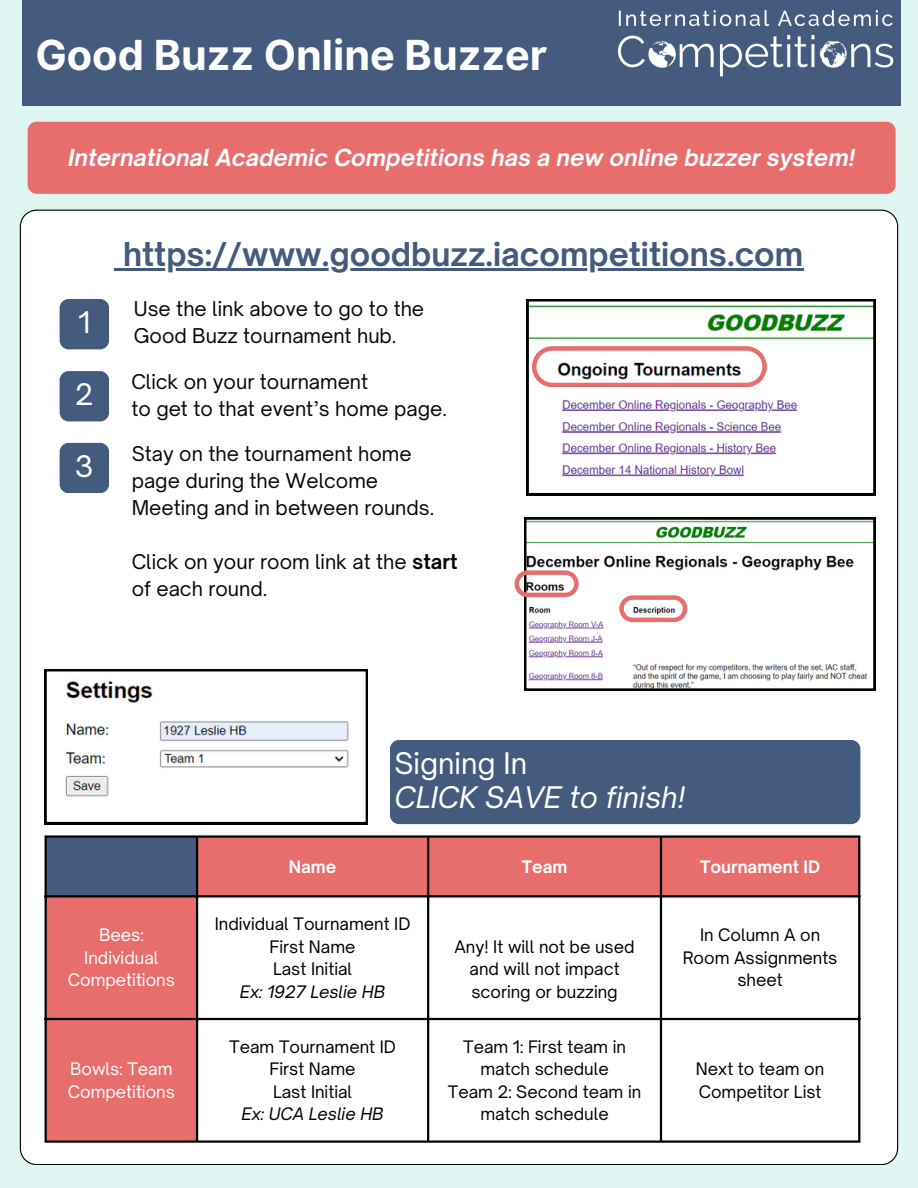
<style>
.page{position:relative;width:918px;height:1188px;background:#dff6f3}
.page>*{position:absolute;margin:0;border:0;box-sizing:border-box;transform-origin:0 0}
.t1{font:700 41.4px "Inter";color:#fff}
.t2{font:700 31.5px "Open Sauce One";color:#445b7e}
.t3{font:italic 28.5px/33.8px "Open Sauce One";color:#fff}
.t4{font:28.5px "Open Sauce One";color:#fff}
.t5{font:italic 700 22.5px "Open Sauce One";color:#fff}
.t6{font:19.5px/27px "Open Sauce One";color:#050709}
.t7{font:16.5px/22.5px "Open Sauce One";color:#000;text-align:center}
.t8{font:16.5px/22.5px "Open Sauce One";color:#fff;text-align:center}
.t9{font:italic 16.5px "Open Sauce One";color:#000}
.t10{font:700 16.5px "Open Sauce One";color:#fff}
.s1{font-weight:700}
.s2{font-style:normal}
</style>
<div class="page">
<div style="left:22px;top:0;width:879px;height:106px;background:#445b7e"></div>
<div style="left:20px;top:210px;width:878px;height:955px;background:#fff"></div>
<div style="left:28px;top:122px;width:868px;height:72px;background:#e76e6c;border-radius:9px"></div>
<img style="left:617px;top:10px;width:277px;height:67px">
<div style="left:60px;top:299px;width:49px;height:50px;background:#445b7e;border-radius:9px"></div>
<svg style="left:527px;top:299px;width:348px;height:196px;background:#e1e3e4"></svg>
<svg style="left:532px;top:346px;width:235px;height:41px;background:#e2c6c5"></svg>
<svg style="left:524px;top:518px;width:351px;height:173px;background:#e4e6e5"></svg>
<svg style="left:515px;top:570px;width:64px;height:27px;background:#dcafaf"></svg>
<svg style="left:619px;top:595px;width:68px;height:27px;background:#e8bbba"></svg>
<div style="left:60px;top:371px;width:49px;height:50px;background:#445b7e;border-radius:9px"></div>
<div style="left:60px;top:443px;width:49px;height:50px;background:#445b7e;border-radius:9px"></div>
<div style="left:390px;top:740px;width:470px;height:84px;background:#445b7e;border-radius:9px"></div>
<svg style="left:45px;top:669px;width:322px;height:155px;background:#eaebeb"></svg>
<svg style="left:47px;top:838px;width:811px;height:302px;background:#f0cccc"></svg>
<hr style="left:45px;top:838px;width:2px;height:302px;background:#000">
<hr style="left:196px;top:838px;width:2px;height:302px;background:#000">
<hr style="left:427px;top:838px;width:2px;height:302px;background:#000">
<hr style="left:660px;top:838px;width:2px;height:302px;background:#000">
<hr style="left:858px;top:838px;width:2px;height:302px;background:#000">
<hr style="left:45px;top:835px;width:815px;height:3px;background:#000">
<hr style="left:45px;top:895px;width:815px;height:2px;background:#000">
<hr style="left:45px;top:1018px;width:815px;height:2px;background:#000">
<hr style="left:45px;top:1140px;width:815px;height:3px;background:#000">
<svg style="left:115px;top:268px;width:8px;height:3px"></svg>
<hr style="left:123px;top:268px;width:680px;height:3px;background:#445b7e">
<p class="t1" style="left:35px;top:30px;width:514px">Good Buzz Online Buzzer</p>
<p class="t5" style="left:68px;top:143px;width:788px">International Academic Competitions has a new online buzzer system!</p>
<h1 class="t4" style="left:78px;top:304px;width:14px">1</h1>
<h4 class="t4" style="left:75px;top:376px;width:20px">2</h4>
<p class="t2" style="left:123px;top:235px;width:682px">https://www.goodbuzz.iacompetitions.com</p>
<p class="t6" style="left:134px;top:295px;width:292px">Use the link above to go to the<br>Good Buzz tournament hub.</p>
<p class="t6" style="left:131px;top:368px;width:238px">Click on your tournament</p>
<p class="t6" style="left:131px;top:395px;width:317px">to get to that event’s home page.</p>
<p class="t4" style="left:75px;top:448px;width:20px">3</p>
<p class="t6" style="left:132px;top:440px;width:304px">Stay on the tournament home page during the Welcome<br>Meeting and in between rounds.</p>
<p class="t6" style="left:132px;top:548px;width:327px">Click on your room link at the <span class="s1">start </span>of each round.</p>
<p class="t3" style="left:394px;top:746px;width:292px"><span class="s2">Signing In<br></span>CLICK SAVE to finish!</p>
<p class="t8" style="left:68px;top:924px;width:109px">Bees:<br>Individual<br>Competitions</p>
<p class="t8" style="left:68px;top:1058px;width:109px;text-align:left">Bowls: Team<br>Competitions</p>
<p class="t10" style="left:289px;top:856px;width:49px">Name</p>
<p class="t10" style="left:522px;top:856px;width:47px">Team</p>
<p class="t10" style="left:700px;top:856px;width:122px">Tournament ID</p>
<p class="t7" style="left:215px;top:913px;width:197px">Individual Tournament ID</p>
<p class="t7" style="left:270px;top:935px;width:88px">First Name</p>
<p class="t7" style="left:273px;top:958px;width:81px">Last Initial</p>
<p class="t9" style="left:240px;top:981px;width:147px">Ex: 1927 Leslie HB</p>
<p class="t7" style="left:229px;top:1035px;width:168px">Team Tournament ID</p>
<p class="t7" style="left:270px;top:1058px;width:88px">First Name</p>
<p class="t7" style="left:273px;top:1080px;width:81px">Last Initial</p>
<p class="t9" style="left:242px;top:1104px;width:144px">Ex: UCA Leslie HB</p>
<h3 class="t7" style="left:455px;top:935px;width:182px">Any! It will not be used and will not impact scoring or buzzing</h3>
<p class="t7" style="left:683px;top:924px;width:156px">In Column A on<br>Room Assignments sheet</p>
<p class="t7" style="left:463px;top:1035px;width:164px">Team 1: First team in match schedule</p>
<p class="t7" style="left:448px;top:1080px;width:195px">Team 2: Second team in match schedule</p>
<p class="t7" style="left:696px;top:1058px;width:130px;text-align:left">Next to team on<br>Competitor List</p>
</div>
